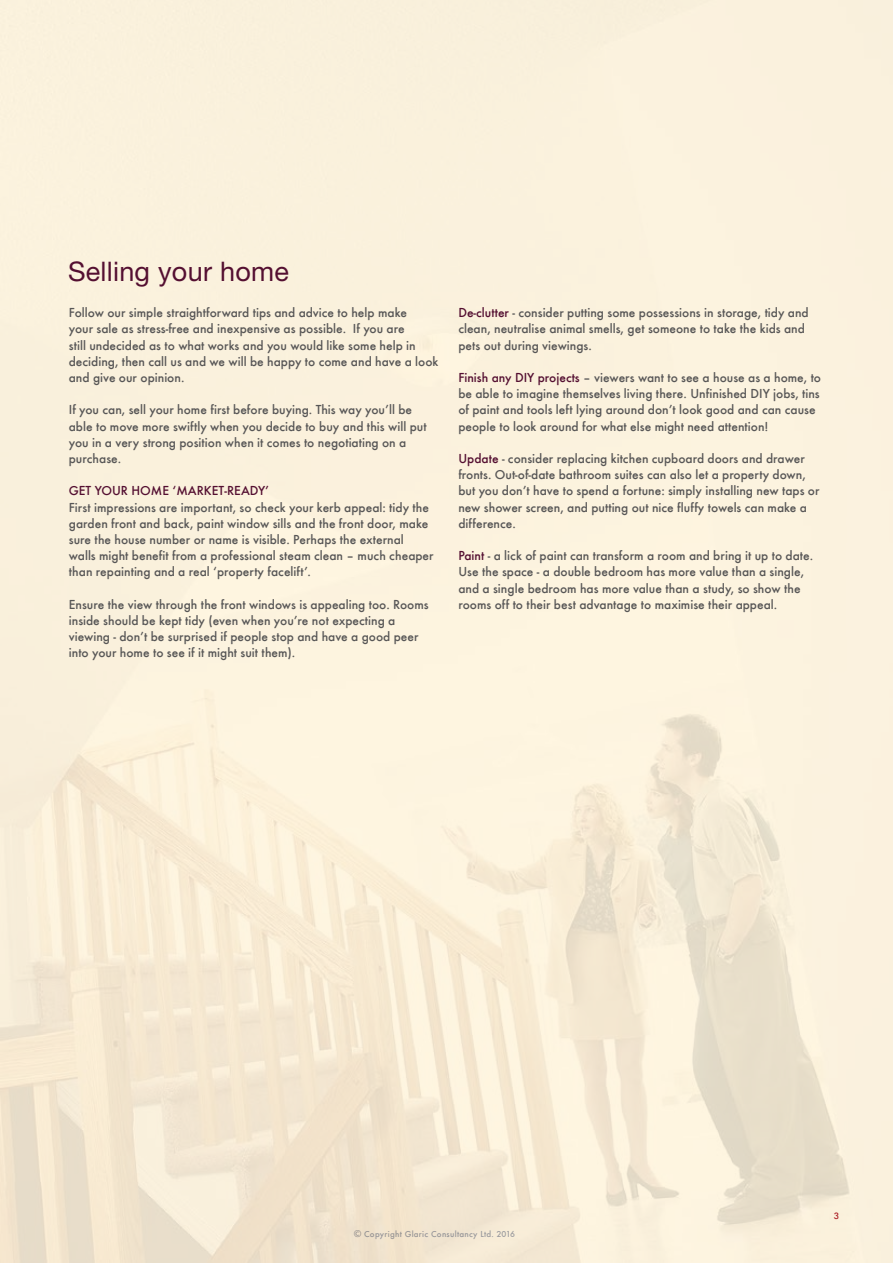
<style>
.page{position:relative;width:893px;height:1263px;background:#fff}
.page>*{position:absolute;margin:0;border:0;box-sizing:border-box;transform-origin:0 0}
.t1{font:27px "Helvetica Neue";letter-spacing:.01em;color:#540f31}
.t2{font:13.5px/16.2px "Futura T Medi Ro 1";color:#575656}
.t3{font:13.5px "Futura T Medi Ro 1";color:#540f31}
.t4{font:9px "Futura T Medi Ro 1";letter-spacing:.03em;color:#a0a2a6}
.t5{font:500 9px "Futura BT";color:#ad1921}
.s1{color:#540f31}
.s2{font-family:"Futura";font-weight:500;color:#9b9a9a}
</style>
<div class="page">
<hr style="left:0;top:0;width:1px;height:1263px;background:#fff6e1">
<h1 class="t1" style="left:68px;top:255px;width:222px">Selling your home</h1>
<p class="t2" style="left:69px;top:304px;width:371px">Follow our simple straightforward tips and advice to help make<br>your sale as stress-free and inexpensive as possible. If you are<br>still undecided as to what works and you would like some help in deciding, then call us and we will be happy to come and have a look and give our opinion.</p>
<p class="t2" style="left:69px;top:402px;width:359px">If you can, sell your home first before buying. This way you’ll be able to move more swiftly when you decide to buy and this will put you in a very strong position when it comes to negotiating on a purchase.</p>
<p class="t3" style="left:69px;top:483px;width:202px">GET YOUR HOME ‘MARKET-READY’</p>
<p class="t2" style="left:69px;top:499px;width:366px">First impressions are important, so check your kerb appeal: tidy the garden front and back, paint window sills and the front door, make sure the house number or name is visible. Perhaps the external walls might benefit from a professional steam clean – much cheaper than repainting and a real ‘property facelift’.</p>
<p class="t2" style="left:69px;top:596px;width:361px">Ensure the view through the front windows is appealing too. Rooms inside should be kept tidy (even when you’re not expecting a viewing - don’t be surprised if people stop and have a good peer into your home to see if it might suit them).</p>
<p class="t2" style="left:458px;top:304px;width:352px"><span class="s1">De-clutter</span> - consider putting some possessions in storage, tidy and clean, neutralise animal smells, get someone to take the kids and pets out during viewings.</p>
<p class="t2" style="left:458px;top:369px;width:364px"><span class="s1">Finish any DIY projects</span> – viewers want to see a house as a home, to be able to imagine themselves living there. Unfinished DIY jobs, tins of paint and tools left lying around don’t look good and can cause people to look around for what else might need attention!</p>
<p class="t2" style="left:458px;top:450px;width:363px"><span class="s1">Update</span> - consider replacing kitchen cupboard doors and drawer fronts. Out-of-date bathroom suites can also let a property down, but you don’t have to spend a fortune: simply installing new taps or new shower screen, and putting out nice fluffy towels can make a difference.</p>
<p class="t2" style="left:458px;top:547px;width:356px"><span class="s1">Paint</span> - a lick of paint can transform a room and bring it up to date.<br>Use the space - a double bedroom has more value than a single, and a single bedroom has more value than a study, so show the rooms off to their best advantage to maximise their appeal.</p>
<p class="t4" style="left:354px;top:1228px;width:163px"><span class="s2">©</span> Copyright Glaric Consultancy Ltd. 2016</p>
<p class="t5" style="left:834px;top:1210px;width:7px">3</p>
</div>
